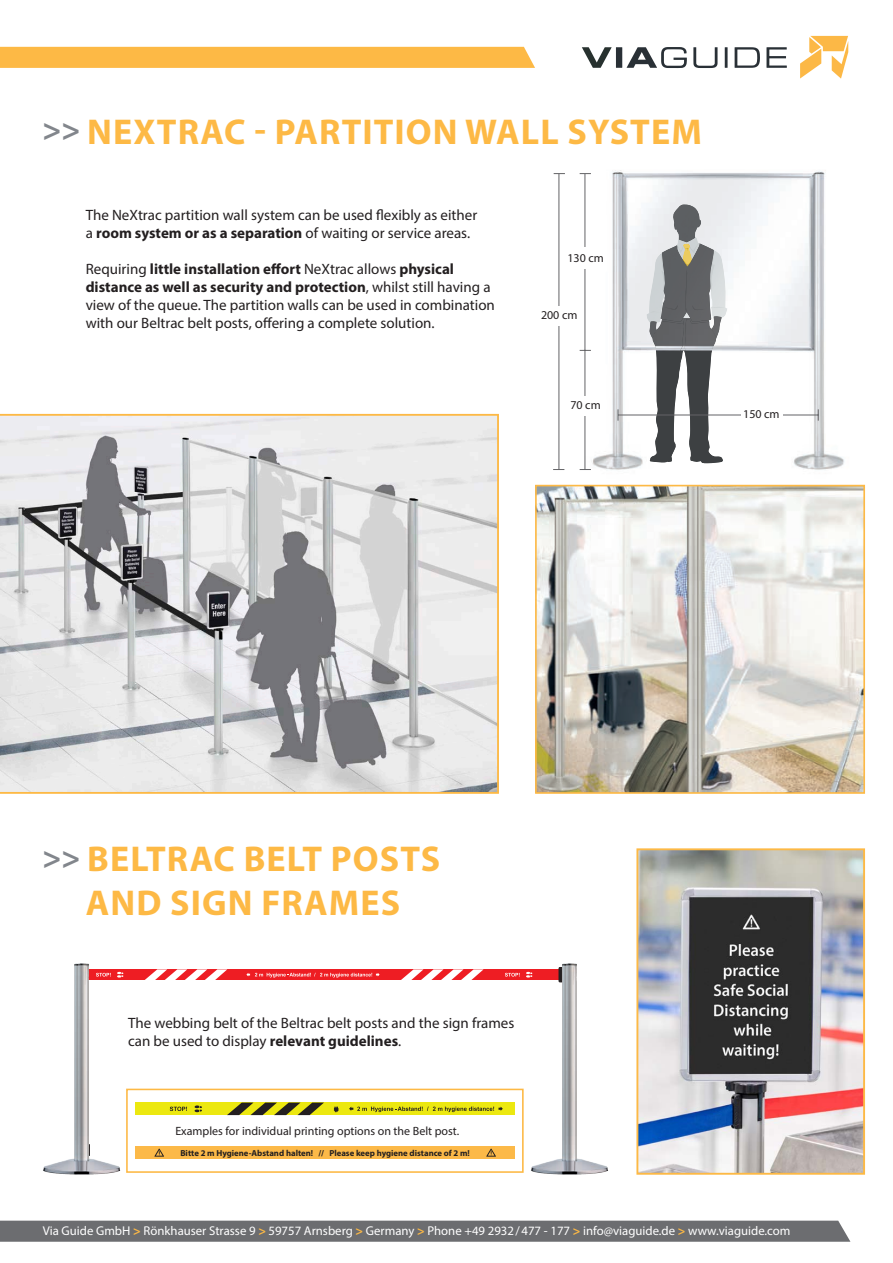
<style>
.page{position:relative;width:893px;height:1263px;background:#fff}
.page>*{position:absolute;margin:0;border:0;box-sizing:border-box;transform-origin:0 0}
.t1{font:700 36px/43.2px "Myriad Pro";letter-spacing:.03em;color:#fdb945;text-align:center}
.t2{font:15px/18px "Myriad Pro";color:#231f20}
.t3{font:12.75px "Myriad Pro";color:#fff}
.t4{font:12px "Myriad Pro";color:#231f20}
.t5{font:700 8.7px "Myriad Pro";color:#231f20}
.s1{font-size:31.8px;color:#82868c}
.s2{font-weight:700}
.s3{font-weight:700;color:#fdb945}
</style>
<div class="page">
<div style="left:0;top:47px;width:535px;height:21px;background:#fdb945"></div>
<svg style="left:766px;top:47px;width:21px;height:21px"></svg>
<svg style="left:693px;top:47px;width:24px;height:21px"></svg>
<svg style="left:800px;top:36px;width:49px;height:43px"></svg>
<svg style="left:725px;top:47px;width:3px;height:21px"></svg>
<svg style="left:582px;top:47px;width:105px;height:21px"></svg>
<svg style="left:735px;top:47px;width:25px;height:21px"></svg>
<svg style="left:0;top:1220px;width:850px;height:22px;background:#727376"></svg>
<svg style="left:0;top:414px;width:499px;height:380px;background:#d0cfcf"></svg>
<img style="left:538px;top:488px;width:324px;height:303px">
<div style="left:535px;top:485px;width:330px;height:309px;border:2px solid #fdb945"></div>
<img style="left:639px;top:851px;width:223px;height:321px">
<div style="left:636px;top:848px;width:229px;height:327px;border:2px solid #fdb945"></div>
<img style="left:584px;top:170px;width:261px;height:300px">
<svg style="left:646px;top:204px;width:82px;height:259px"></svg>
<svg style="left:818px;top:409px;width:1px;height:12px"></svg>
<hr style="left:559px;top:174px;width:1px;height:295px;background:#636366">
<hr style="left:585px;top:351px;width:1px;height:119px;background:#636366">
<hr style="left:585px;top:174px;width:1px;height:177px;background:#636366">
<hr style="left:618px;top:415px;width:200px;height:1px;background:#636366">
<div style="left:547px;top:306px;width:23px;height:19px;background:#fff"></div>
<div style="left:742px;top:405px;width:41px;height:16px;background:#fff"></div>
<div style="left:571px;top:247px;width:27px;height:22px;background:#fff"></div>
<div style="left:571px;top:396px;width:31px;height:19px;background:#fff"></div>
<div style="left:135px;top:1146px;width:380px;height:13px;background:#fcb948"></div>
<svg style="left:154px;top:1148px;width:10px;height:9px"></svg>
<svg style="left:486px;top:1148px;width:10px;height:9px"></svg>
<div style="left:135px;top:1102px;width:380px;height:13px;background:#ece810"></div>
<svg style="left:194px;top:1105px;width:8px;height:8px"></svg>
<svg style="left:170px;top:1106px;width:17px;height:5px"></svg>
<svg style="left:334px;top:1106px;width:4px;height:6px"></svg>
<svg style="left:227px;top:1102px;width:97px;height:13px"></svg>
<svg style="left:349px;top:1106px;width:154px;height:6px"></svg>
<div style="left:79px;top:969px;width:482px;height:11px;background:#ee1d23"></div>
<img style="left:43px;top:963px;width:77px;height:212px">
<img style="left:531px;top:963px;width:77px;height:212px">
<svg style="left:559px;top:967px;width:3px;height:15px"></svg>
<svg style="left:117px;top:971px;width:6px;height:7px"></svg>
<svg style="left:96px;top:973px;width:15px;height:3px"></svg>
<svg style="left:526px;top:971px;width:6px;height:7px"></svg>
<svg style="left:505px;top:973px;width:15px;height:3px"></svg>
<svg style="left:401px;top:969px;width:83px;height:11px"></svg>
<svg style="left:145px;top:969px;width:82px;height:11px"></svg>
<svg style="left:246px;top:973px;width:134px;height:4px"></svg>
<div style="left:126px;top:1089px;width:398px;height:84px;border:2px solid #fdb945"></div>
<h1 class="t1" style="left:43px;top:109px;width:661px"><span class="s1">&gt;&gt;</span> NEXTRAC - PARTITION WALL SYSTEM</h1>
<p class="t2" style="left:86px;top:205px;width:393px">The NeXtrac partition wall system can be used flexibly as either a <span class="s2">room system or as a separation</span> of waiting or service areas.</p>
<p class="t2" style="left:86px;top:259px;width:411px">Requiring <span class="s2">little installation effort</span> NeXtrac allows <span class="s2">physical distance as well as security and protection</span>, whilst still having a view of the queue. The partition walls can be used in combination with our Beltrac belt posts, offering a complete solution.</p>
<p class="t4" style="left:567px;top:250px;width:38px">130 cm</p>
<p class="t4" style="left:541px;top:308px;width:38px">200 cm</p>
<p class="t4" style="left:570px;top:397px;width:32px">70 cm</p>
<p class="t4" style="left:743px;top:407px;width:38px">150 cm</p>
<h1 class="t1" style="left:43px;top:836px;width:399px"><span class="s1">&gt;&gt;</span> BELTRAC BELT POSTS<br>AND SIGN FRAMES</h1>
<p class="t2" style="left:128px;top:1014px;width:388px">The webbing belt of the Beltrac belt posts and the sign frames can be used to display <span class="s2">relevant guidelines</span>.</p>
<p class="t4" style="left:175px;top:1124px;width:285px">Examples for individual printing options on the Belt post.</p>
<p class="t5" style="left:180px;top:1147px;width:291px">Bitte 2 m Hygiene-Abstand halten! // Please keep hygiene distance of 2 m!</p>
<p class="t3" style="left:43px;top:1223px;width:749px">Via Guide GmbH <span class="s3">&gt;</span> Rönkhauser Strasse 9 <span class="s3">&gt;</span> 59757 Arnsberg <span class="s3">&gt;</span> Germany <span class="s3">&gt;</span> Phone +49 2932/477 - 177 <span class="s3">&gt;</span> info@viaguide.de <span class="s3">&gt;</span> www.viaguide.com</p>
</div>
